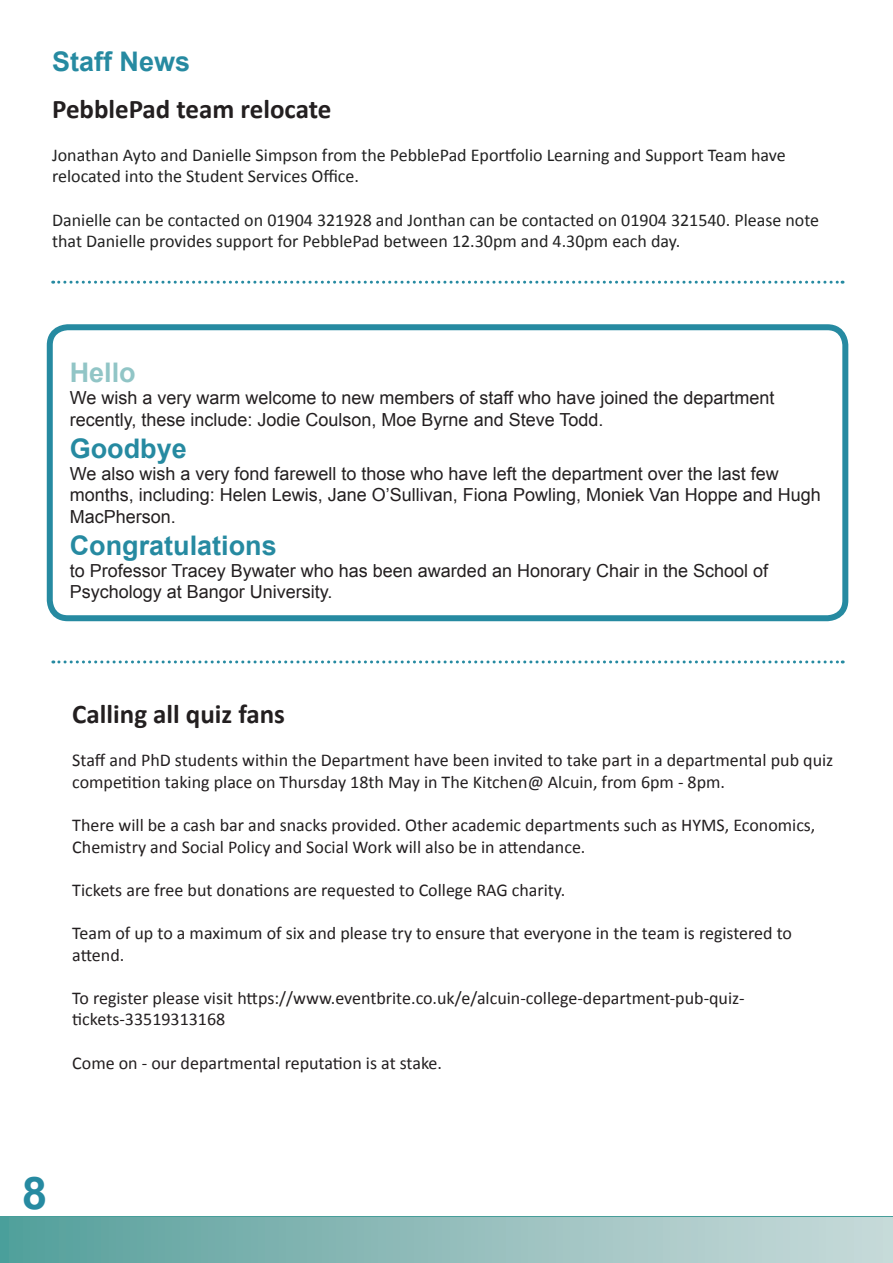
<style>
.page{position:relative;width:893px;height:1263px;background:#fff}
.page>*{position:absolute;margin:0;border:0;box-sizing:border-box;transform-origin:0 0}
.t1{font:700 45px "Arial";color:#268aa1}
.t2{font:700 27px "Calibri";color:#231f20}
.Section_Headers{font:700 27px "Arial";color:#268aa1}
.t3{font:700 27px "Arial";color:#91c5c6}
.t4{font:18px/21.6px "Calibri";color:#231f20}
.t5{font:18px/21.6px "Arial";color:#231f20}
.t6{font:18px/21.6px "Calibri";color:#222}
</style>
<div class="page">
<div style="left:0;top:1216px;width:893px;height:5px;background:#479e9a"></div>
<div style="left:0;top:1217px;width:893px;height:46px;background:linear-gradient(to right,#569f9b,#ccdbdb)"></div>
<svg style="left:53px;top:281px;width:790px;height:3px"></svg>
<div style="left:47px;top:324px;width:801px;height:297px;border:6px solid #268aa1;border-radius:18px"></div>
<svg style="left:53px;top:660px;width:790px;height:3px"></svg>
<p class="Section_Headers" style="left:52px;top:43px;width:140px">Staff News</p>
<p class="t2" style="left:52px;top:91px;width:281px">PebblePad team relocate</p>
<p class="t6" style="left:52px;top:144px;width:735px">Jonathan Ayto and Danielle Simpson from the PebblePad Eportfolio Learning and Support Team have relocated into the Student Services Office.</p>
<p class="t6" style="left:52px;top:209px;width:769px">Danielle can be contacted on 01904 321928 and Jonthan can be contacted on 01904 321540. Please note that Danielle provides support for PebblePad between 12.30pm and 4.30pm each day.</p>
<p class="t3" style="left:70px;top:355px;width:68px">Hello</p>
<p class="t5" style="left:70px;top:387px;width:706px">We wish a very warm welcome to new members of staff who have joined the department recently, these include: Jodie Coulson, Moe Byrne and Steve Todd.</p>
<p class="Section_Headers" style="left:70px;top:430px;width:119px">Goodbye</p>
<p class="t5" style="left:70px;top:463px;width:753px">We also wish a very fond farewell to those who have left the department over the last few months, including: Helen Lewis, Jane O’Sullivan, Fiona Powling, Moniek Van Hoppe and Hugh<br>MacPherson.</p>
<p class="Section_Headers" style="left:70px;top:528px;width:209px">Congratulations</p>
<p class="t5" style="left:70px;top:560px;width:700px">to Professor Tracey Bywater who has been awarded an Honorary Chair in the School of<br>Psychology at Bangor University.</p>
<p class="t2" style="left:72px;top:697px;width:214px">Calling all quiz fans</p>
<p class="t4" style="left:72px;top:749px;width:763px">Staff and PhD students within the Department have been invited to take part in a departmental pub quiz competition taking place on Thursday 18th May in The Kitchen@ Alcuin, from 6pm - 8pm.</p>
<p class="t4" style="left:72px;top:814px;width:745px">There will be a cash bar and snacks provided. Other academic departments such as HYMS, Economics,<br>Chemistry and Social Policy and Social Work will also be in attendance.</p>
<p class="t4" style="left:72px;top:879px;width:495px">Tickets are free but donations are requested to College RAG charity.</p>
<p class="t4" style="left:72px;top:922px;width:721px">Team of up to a maximum of six and please try to ensure that everyone in the team is registered to attend.</p>
<p class="t4" style="left:72px;top:987px;width:674px">To register please visit https://www.eventbrite.co.uk/e/alcuin-college-department-pub-quiz&shy;tickets-33519313168</p>
<p class="t4" style="left:72px;top:1052px;width:371px">Come on - our departmental reputation is at stake.</p>
<h1 class="t1" style="left:22px;top:1163px;width:27px">8</h1>
</div>
